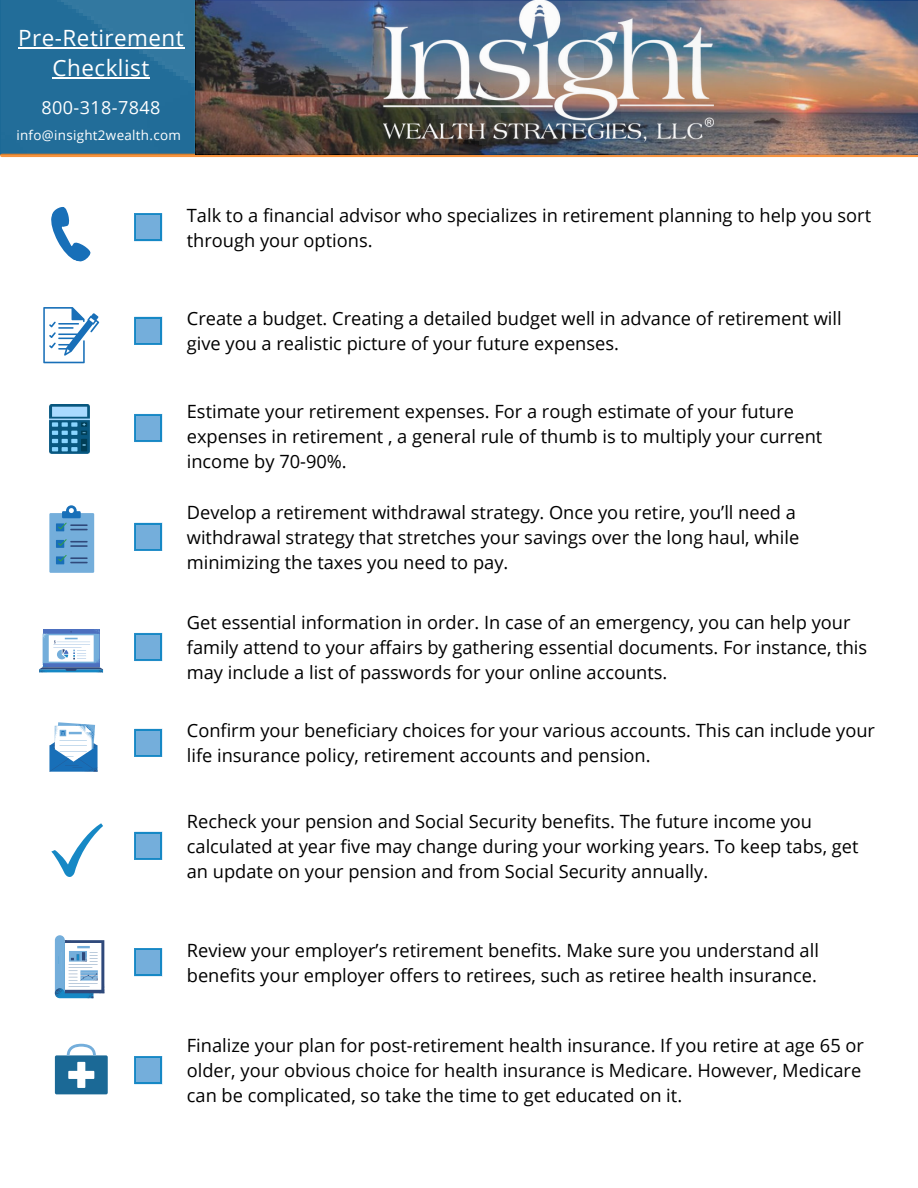
<style>
.page{position:relative;width:918px;height:1188px;background:#fff}
.page>*{position:absolute;margin:0;border:0;box-sizing:border-box;transform-origin:0 0}
.t1{font:22.35px/30.3px "Open Sans";letter-spacing:.02em;color:#fff;text-align:center}
.t2{font:18.3px/25px "Open Sans";color:#000}
.t3{font:18px "Open Sans";letter-spacing:.025em;color:#fff}
.t4{font:13.35px "Open Sans";letter-spacing:.025em;color:#fff}
</style>
<div class="page">
<svg style="left:134px;top:213px;width:29px;height:29px"></svg>
<div style="left:136px;top:215px;width:24px;height:24px;background:#74aedb"></div>
<svg style="left:51px;top:207px;width:40px;height:55px"></svg>
<svg style="left:134px;top:317px;width:29px;height:28px"></svg>
<div style="left:136px;top:319px;width:24px;height:24px;background:#74aedb"></div>
<img style="left:49px;top:404px;width:41px;height:50px">
<svg style="left:43px;top:307px;width:56px;height:56px"></svg>
<svg style="left:134px;top:414px;width:29px;height:28px"></svg>
<div style="left:136px;top:416px;width:24px;height:24px;background:#74aedb"></div>
<div style="left:49px;top:513px;width:45px;height:60px;background:#74aedb"></div>
<div style="left:56px;top:523px;width:8px;height:8px;background:#186fb8"></div>
<div style="left:56px;top:540px;width:8px;height:8px;background:#2477bc"></div>
<div style="left:56px;top:556px;width:8px;height:8px;background:#186fb8"></div>
<svg style="left:57px;top:505px;width:31px;height:25px"></svg>
<svg style="left:57px;top:539px;width:31px;height:8px"></svg>
<svg style="left:57px;top:555px;width:31px;height:8px"></svg>
<svg style="left:134px;top:523px;width:29px;height:28px"></svg>
<div style="left:136px;top:525px;width:24px;height:24px;background:#74aedb"></div>
<svg style="left:39px;top:630px;width:64px;height:42px"></svg>
<svg style="left:134px;top:633px;width:29px;height:28px"></svg>
<div style="left:136px;top:635px;width:24px;height:24px;background:#74aedb"></div>
<svg style="left:134px;top:729px;width:29px;height:28px"></svg>
<div style="left:136px;top:731px;width:24px;height:24px;background:#74aedb"></div>
<svg style="left:134px;top:832px;width:29px;height:28px"></svg>
<div style="left:136px;top:834px;width:24px;height:24px;background:#74aedb"></div>
<svg style="left:134px;top:948px;width:29px;height:28px"></svg>
<div style="left:136px;top:950px;width:24px;height:24px;background:#74aedb"></div>
<svg style="left:134px;top:1056px;width:29px;height:28px"></svg>
<div style="left:136px;top:1058px;width:24px;height:24px;background:#74aedb"></div>
<svg style="left:49px;top:722px;width:49px;height:50px"></svg>
<svg style="left:51px;top:823px;width:52px;height:54px"></svg>
<svg style="left:55px;top:935px;width:49px;height:63px"></svg>
<div style="left:55px;top:1055px;width:53px;height:39px;background:#1b6996;border-radius:2px"></div>
<div style="left:68px;top:1071px;width:26px;height:8px;background:#fff"></div>
<div style="left:77px;top:1062px;width:8px;height:26px;background:#fff"></div>
<svg style="left:67px;top:1044px;width:29px;height:11px"></svg>
<hr style="left:2px;top:154px;width:916px;height:3px;background:#f5831f">
<img style="left:1px;top:0;width:196px;height:154px">
<img style="left:197px;top:0;width:721px;height:154px">
<hr style="left:18px;top:47px;width:166px;height:1px;background:#fff">
<hr style="left:53px;top:77px;width:97px;height:2px;background:#fff">
<p class="t1" style="left:18px;top:22px;width:167px">Pre-Retirement<br>Checklist</p>
<p class="t3" style="left:42px;top:95px;width:120px">800-318-7848</p>
<p class="t4" style="left:16px;top:126px;width:166px">info@insight2wealth.com</p>
<p class="t2" style="left:187px;top:202px;width:686px">Talk to a financial advisor who specializes in retirement planning to help you sort through your options.</p>
<p class="t2" style="left:187px;top:306px;width:656px">Create a budget. Creating a detailed budget well in advance of retirement will give you a realistic picture of your future expenses.</p>
<p class="t2" style="left:187px;top:398px;width:637px">Estimate your retirement expenses. For a rough estimate of your future expenses in retirement , a general rule of thumb is to multiply your current income by 70-90%.</p>
<p class="t2" style="left:187px;top:499px;width:614px">Develop a retirement withdrawal strategy. Once you retire, you’ll need a withdrawal strategy that stretches your savings over the long haul, while minimizing the taxes you need to pay.</p>
<p class="t2" style="left:187px;top:609px;width:682px">Get essential information in order. In case of an emergency, you can help your family attend to your affairs by gathering essential documents. For instance, this may include a list of passwords for your online accounts.</p>
<p class="t2" style="left:187px;top:718px;width:690px">Confirm your beneficiary choices for your various accounts. This can include your life insurance policy, retirement accounts and pension.</p>
<p class="t2" style="left:187px;top:808px;width:673px">Recheck your pension and Social Security benefits. The future income you calculated at year five may change during your working years. To keep tabs, get an update on your pension and from Social Security annually.</p>
<p class="t2" style="left:187px;top:937px;width:634px">Review your employer’s retirement benefits. Make sure you understand all benefits your employer offers to retirees, such as retiree health insurance.</p>
<p class="t2" style="left:187px;top:1032px;width:679px">Finalize your plan for post-retirement health insurance. If you retire at age 65 or older, your obvious choice for health insurance is Medicare. However, Medicare can be complicated, so take the time to get educated on it.</p>
</div>
